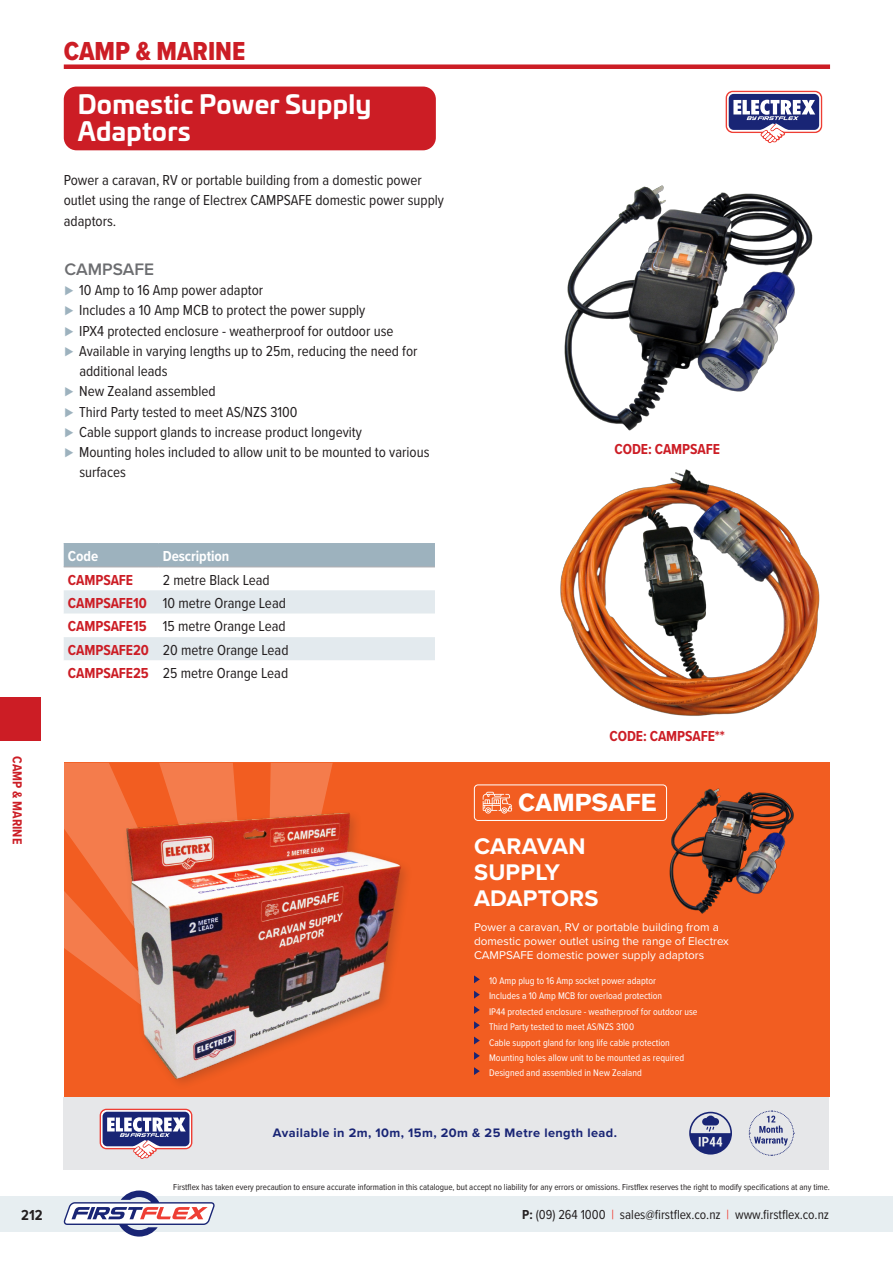
<style>
.page{position:relative;width:893px;height:1263px;background:#fff}
.page>*{position:absolute;margin:0;border:0;box-sizing:border-box;transform-origin:0 0}
.t1{font:27px "Proxima Nova Cond Extrabld";color:#cc1d25}
.H1__Page_title{font:700 25.5px/27px "Univia Pro";letter-spacing:.01em;color:#fff}
.t2{font:700 24.3px "Akzidenz Grotesk BQ";color:#fff}
.t3{font:700 23.4px/25.8px "Proxima Nova";letter-spacing:.01em;color:#fff}
.t4{font:600 17.25px "Proxima Nova";color:#6c6d70}
.Content_Body{font:15px/20.2px "Proxima Nova Cond";color:#231f20}
.TABLE_CONTENT{font:15px "Proxima Nova Cond";color:#231f20}
.CODE__bold{font:700 15px "Proxima Nova Cond";letter-spacing:-.005em;color:#cc1d25}
.CODE__bold-2{font:700 15px "Proxima Nova Cond";letter-spacing:-.005em;color:#fff}
.t5{font:700 15px "Proxima Nova Cond";color:#231f20}
.t6{font:13.5px "Proxima Nova Cond";color:#231f20}
.t7{font:700 13.5px "Proxima Nova Cond";color:#cc1d25}
.t8{font:700 12.75px "Proxima Nova";letter-spacing:.035em;color:#192575}
.t9{font:11.7px/14.1px "Proxima Nova";color:#fff}
.t10{font:9.9px "Proxima Nova Cond";color:#fff}
.t11{font:9px "Proxima Nova Cond";color:#231f20}
.s1{color:#9db2be}
.s2{font-weight:700}
.s3{color:#ee3e34}
</style>
<div class="page">
<div style="left:64px;top:64px;width:766px;height:5px;background:#cc1d25"></div>
<div style="left:0;top:1196px;width:893px;height:36px;background:#e7eef1"></div>
<div style="left:0;top:697px;width:40px;height:44px;background:#cc1d25"></div>
<svg style="left:64px;top:1190px;width:151px;height:46px"></svg>
<svg style="left:64px;top:544px;width:371px;height:116px"></svg>
<hr style="left:64px;top:543px;width:95px;height:1px;background:#9db2be">
<hr style="left:159px;top:543px;width:276px;height:1px;background:#9db2be">
<hr style="left:64px;top:566px;width:95px;height:1px;background:#a8a9ad">
<hr style="left:159px;top:566px;width:276px;height:1px;background:#a8a9ad">
<img style="left:564px;top:185px;width:249px;height:246px">
<img style="left:560px;top:469px;width:260px;height:247px">
<div style="left:64px;top:87px;width:372px;height:63px;background:#cc1d25;border-radius:13px"></div>
<svg style="left:726px;top:91px;width:96px;height:52px"></svg>
<div style="left:64px;top:763px;width:765px;height:334px;background:#f25d21"></div>
<svg style="left:64px;top:763px;width:172px;height:36px"></svg>
<svg style="left:270px;top:763px;width:63px;height:36px;background:#f37948"></svg>
<div style="left:64px;top:1097px;width:765px;height:72px;background:#e6e7e9"></div>
<div style="left:474px;top:784px;width:193px;height:37px;border:1px solid #fff;border-radius:4px"></div>
<svg style="left:483px;top:792px;width:29px;height:21px"></svg>
<svg style="left:100px;top:1109px;width:92px;height:50px"></svg>
<svg style="left:689px;top:1112px;width:43px;height:42px"></svg>
<svg style="left:748px;top:1110px;width:46px;height:46px"></svg>
<img style="left:656px;top:784px;width:138px;height:130px">
<img style="left:64px;top:799px;width:342px;height:284px">
<svg style="left:474px;top:975px;width:6px;height:8px"></svg>
<svg style="left:474px;top:991px;width:6px;height:7px"></svg>
<svg style="left:474px;top:1006px;width:6px;height:8px"></svg>
<svg style="left:474px;top:1021px;width:6px;height:8px"></svg>
<svg style="left:474px;top:1036px;width:6px;height:8px"></svg>
<svg style="left:474px;top:1052px;width:6px;height:8px"></svg>
<svg style="left:474px;top:1067px;width:6px;height:8px"></svg>
<h1 class="t1" style="left:64px;top:31px;width:183px">CAMP &amp; MARINE</h1>
<p class="t7" style="left:27px;top:756px;width:90px;rotate:90deg">CAMP &amp; MARINE</p>
<p class="H1__Page_title" style="left:78px;top:89px;width:295px">Domestic Power Supply<br>Adaptors</p>
<p class="Content_Body" style="left:64px;top:169px;width:382px">Power a caravan, RV or portable building from a domestic power outlet using the range of Electrex CAMPSAFE domestic power supply adaptors.</p>
<h2 class="t4" style="left:64px;top:256px;width:91px">CAMPSAFE</h2>
<p class="Content_Body" style="left:64px;top:279px;width:200px"><span class="s1">⊲</span> 10 Amp to 16 Amp power adaptor</p>
<p class="Content_Body" style="left:64px;top:300px;width:303px"><span class="s1">⊲</span> Includes a 10 Amp MCB to protect the power supply</p>
<p class="Content_Body" style="left:64px;top:320px;width:331px"><span class="s1">⊲</span> IPX4 protected enclosure - weatherproof for outdoor use</p>
<p class="Content_Body" style="left:79px;top:340px;width:340px;text-indent:-15px"><span class="s1">⊲</span> Available in varying lengths up to 25m, reducing the need for additional leads</p>
<p class="Content_Body" style="left:64px;top:381px;width:153px"><span class="s1">⊲</span> New Zealand assembled</p>
<p class="Content_Body" style="left:64px;top:401px;width:235px"><span class="s1">⊲</span> Third Party tested to meet AS/NZS 3100</p>
<p class="Content_Body" style="left:64px;top:421px;width:299px"><span class="s1">⊲</span> Cable support glands to increase product longevity</p>
<p class="Content_Body" style="left:79px;top:441px;width:352px;text-indent:-15px"><span class="s1">⊲</span> Mounting holes included to allow unit to be mounted to various surfaces</p>
<p class="CODE__bold-2" style="left:68px;top:545px;width:32px">Code</p>
<p class="CODE__bold-2" style="left:163px;top:545px;width:68px">Description</p>
<p class="CODE__bold" style="left:68px;top:568px;width:67px">CAMPSAFE</p>
<p class="TABLE_CONTENT" style="left:163px;top:568px;width:108px">2 metre Black Lead</p>
<p class="CODE__bold" style="left:68px;top:592px;width:80px">CAMPSAFE10</p>
<p class="TABLE_CONTENT" style="left:163px;top:592px;width:125px">10 metre Orange Lead</p>
<p class="CODE__bold" style="left:68px;top:615px;width:80px">CAMPSAFE15</p>
<p class="TABLE_CONTENT" style="left:163px;top:615px;width:124px">15 metre Orange Lead</p>
<p class="CODE__bold" style="left:68px;top:639px;width:82px">CAMPSAFE20</p>
<p class="TABLE_CONTENT" style="left:163px;top:639px;width:127px">20 metre Orange Lead</p>
<p class="CODE__bold" style="left:68px;top:662px;width:82px">CAMPSAFE25</p>
<p class="TABLE_CONTENT" style="left:163px;top:662px;width:127px">25 metre Orange Lead</p>
<p class="CODE__bold" style="left:614px;top:438px;width:107px">CODE: CAMPSAFE</p>
<p class="CODE__bold" style="left:609px;top:725px;width:117px">CODE: CAMPSAFE**</p>
<p class="t2" style="left:518px;top:789px;width:140px">CAMPSAFE</p>
<p class="t3" style="left:474px;top:833px;width:126px">CARAVAN<br>SUPPLY<br>ADAPTORS</p>
<p class="t9" style="left:474px;top:920px;width:256px">Power a caravan, RV or portable building from a domestic power outlet using the range of Electrex<br>CAMPSAFE domestic power supply adaptors</p>
<p class="t10" style="left:489px;top:973px;width:168px">10 Amp plug to 16 Amp socket power adaptor</p>
<p class="t10" style="left:489px;top:988px;width:174px">Includes a 10 Amp MCB for overload protection</p>
<p class="t10" style="left:489px;top:1004px;width:210px">IP44 protected enclosure - weatherproof for outdoor use</p>
<p class="t10" style="left:489px;top:1019px;width:147px">Third Party tested to meet AS/NZS 3100</p>
<p class="t10" style="left:489px;top:1035px;width:182px">Cable support gland for long life cable protection</p>
<p class="t10" style="left:489px;top:1050px;width:197px">Mounting holes allow unit to be mounted as required</p>
<p class="t10" style="left:489px;top:1066px;width:154px">Designed and assembled in New Zealand</p>
<p class="t8" style="left:273px;top:1123px;width:346px">Available in 2m, 10m, 15m, 20m &amp; 25 Metre length lead.</p>
<p class="t11" style="left:173px;top:1181px;width:658px">Firstflex has taken every precaution to ensure accurate information in this catalogue, but accept no liability for any errors or omissions. Firstflex reserves the right to modify specifications at any time.</p>
<p class="t5" style="left:21px;top:1204px;width:23px">212</p>
<p class="t6" style="left:522px;top:1205px;width:308px"><span class="s2">P:</span> (09) 264 1000 <span class="s3">|</span> sales@firstflex.co.nz <span class="s3">|</span> www.firstflex.co.nz</p>
</div>
